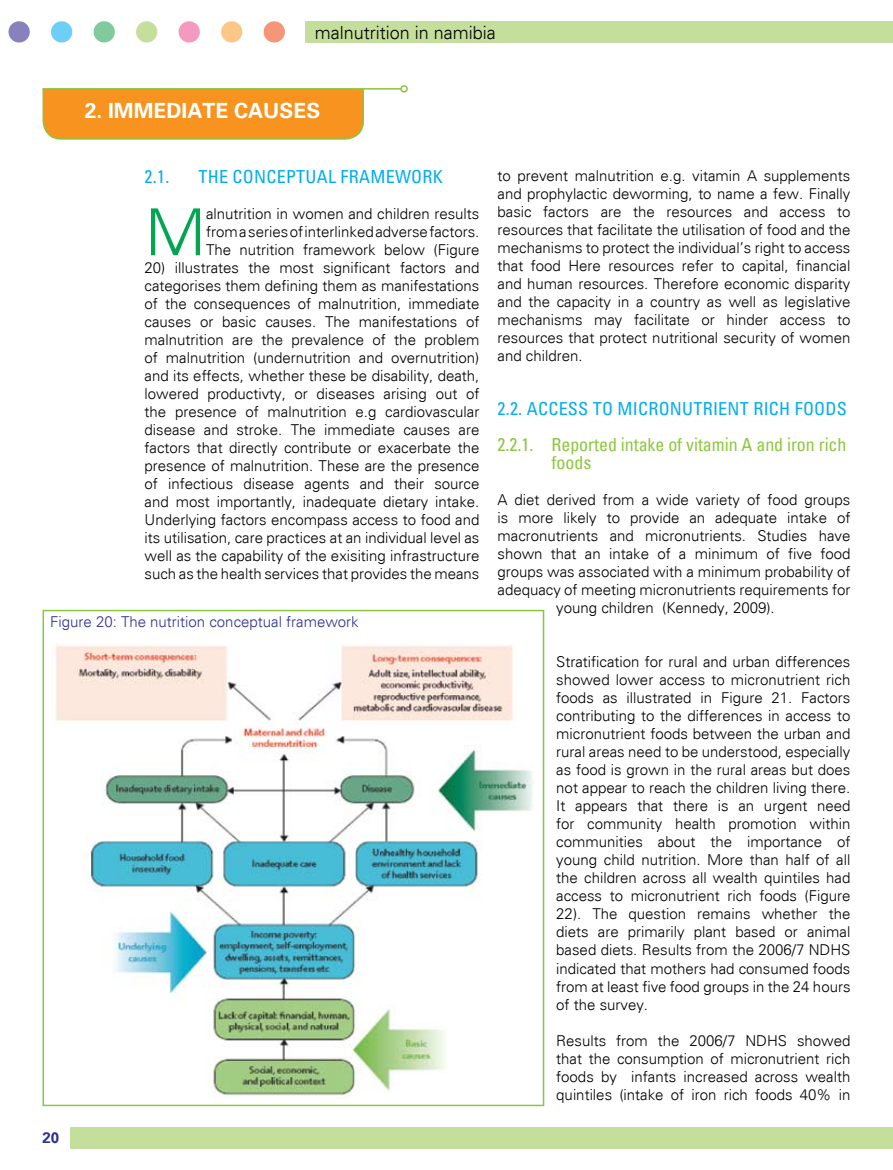
<style>
.page{position:relative;width:893px;height:1170px;background:#fff}
.page>*{position:absolute;margin:0;border:0;box-sizing:border-box;transform-origin:0 0}
.t1{font:300 65.1px "Univers";color:#00a651}
.t2{font:700 21px "Univers";color:#fff}
.t3{font:condensed 18px/36px "Univers";color:#8cc63f}
.t4{font:condensed 18px "Univers";letter-spacing:.015em;color:#00aeef}
.t5{font:300 18px "Univers";color:#000}
.t6{font:300 15px/18px "Univers";color:#000;text-align:justify}
.t7{font:300 15px "Univers";color:#2e3192}
.t8{font:700 15px "Univers";color:#2e3192}
.s1{color:#00aeef}
</style>
<div class="page">
<div style="left:306px;top:21px;width:587px;height:21px;background:#c4df9b"></div>
<div style="left:9px;top:21px;width:21px;height:22px;background:#8781bd;border-radius:50%"></div>
<div style="left:51px;top:21px;width:21px;height:22px;background:#6dcff6;border-radius:50%"></div>
<div style="left:94px;top:21px;width:21px;height:22px;background:#81ca9c;border-radius:50%"></div>
<div style="left:136px;top:21px;width:21px;height:22px;background:#c4df9b;border-radius:50%"></div>
<div style="left:179px;top:21px;width:21px;height:22px;background:#f49ac1;border-radius:50%"></div>
<div style="left:221px;top:21px;width:21px;height:22px;background:#fdc689;border-radius:50%"></div>
<div style="left:264px;top:21px;width:21px;height:22px;background:#f69679;border-radius:50%"></div>
<div style="left:70px;top:1127px;width:823px;height:21px;background:#c4df9b"></div>
<div style="left:42px;top:88px;width:322px;height:52px;background:#f7931e"></div>
<hr style="left:43px;top:88px;width:358px;height:2px;background:#8cc63f">
<div style="left:400px;top:85px;width:8px;height:8px;border:2px solid #8cc63f;border-radius:50%"></div>
<div style="left:43px;top:609px;width:501px;height:497px;background:#fff;border:2px solid #8cc63f"></div>
<img style="left:55px;top:645px;width:478px;height:452px">
<p class="t5" style="left:315px;top:21px;width:183px">malnutrition in namibia</p>
<p class="t2" style="left:85px;top:98px;width:237px">2. IMMEDIATE CAUSES</p>
<p class="t4" style="left:145px;top:165px;width:26px">2.1.</p>
<p class="t4" style="left:199px;top:165px;width:246px">THE CONCEPTUAL FRAMEWORK</p>
<p class="t1" style="left:145px;top:193px;width:63px">M</p>
<p class="t6" style="left:206px;top:205px;width:275px">alnutrition in women and children results from a series of interlinked adverse factors.<br>The nutrition framework below (Figure</p>
<p class="t6" style="left:145px;top:259px;width:336px">20) illustrates the most significant factors and categorises them defining them as manifestations of the consequences of malnutrition, immediate causes or basic causes. The manifestations of malnutrition are the prevalence of the problem of malnutrition (undernutrition and overnutrition) and its effects, whether these be disability, death, lowered productivty, or diseases arising out of the presence of malnutrition e.g cardiovascular disease and stroke. The immediate causes are factors that directly contribute or exacerbate the presence of malnutrition. These are the presence of infectious disease agents and their source and most importantly, inadequate dietary intake.<br>Underlying factors encompass access to food and its utilisation, care practices at an individual level as well as the capability of the exisiting infrastructure such as the health services that provides the means</p>
<p class="t7" style="left:50px;top:612px;width:310px">Figure 20: The nutrition conceptual framework</p>
<p class="t8" style="left:43px;top:1128px;width:18px">20</p>
<p class="t6" style="left:497px;top:167px;width:354px">to prevent malnutrition e.g. vitamin A supplements and prophylactic deworming, to name a few. Finally basic factors are the resources and access to resources that facilitate the utilisation of food and the mechanisms to protect the individual’s right to access that food Here resources refer to capital, financial and human resources. Therefore economic disparity and the capacity in a country as well as legislative mechanisms may facilitate or hinder access to resources that protect nutritional security of women and children.</p>
<p class="t3" style="left:497px;top:390px;width:351px"><span class="s1">2.2. ACCESS TO MICRONUTRIENT RICH FOODS<br></span>2.2.1. Reported intake of vitamin A and iron rich</p>
<p class="t3" style="left:551px;top:444px;width:41px">foods</p>
<p class="t6" style="left:497px;top:491px;width:354px">A diet derived from a wide variety of food groups</p>
<p class="t6" style="left:497px;top:509px;width:354px">is more likely to provide an adequate intake of</p>
<p class="t6" style="left:497px;top:527px;width:354px">macronutrients and micronutrients. Studies have</p>
<p class="t6" style="left:497px;top:545px;width:354px">shown that an intake of a minimum of five food</p>
<p class="t6" style="left:497px;top:563px;width:354px">groups was associated with a minimum probability of</p>
<p class="t6" style="left:497px;top:581px;width:354px">adequacy of meeting micronutrients requirements for</p>
<p class="t6" style="left:556px;top:599px;width:220px">young children (Kennedy, 2009).</p>
<p class="t6" style="left:556px;top:653px;width:296px">Stratification for rural and urban differences showed lower access to micronutrient rich foods as illustrated in Figure 21. Factors contributing to the differences in access to micronutrient foods between the urban and rural areas need to be understood, especially as food is grown in the rural areas but does not appear to reach the children living there.<br>It appears that there is an urgent need for community health promotion within communities about the importance of young child nutrition. More than half of all the children across all wealth quintiles had access to micronutrient rich foods (Figure 22). The question remains whether the diets are primarily plant based or animal based diets. Results from the 2006/7 NDHS indicated that mothers had consumed foods from at least five food groups in the 24 hours of the survey.</p>
<p class="t6" style="left:556px;top:1031px;width:296px">Results from the 2006/7 NDHS showed that the consumption of micronutrient rich foods by infants increased across wealth quintiles (intake of iron rich foods 40% in</p>
</div>
